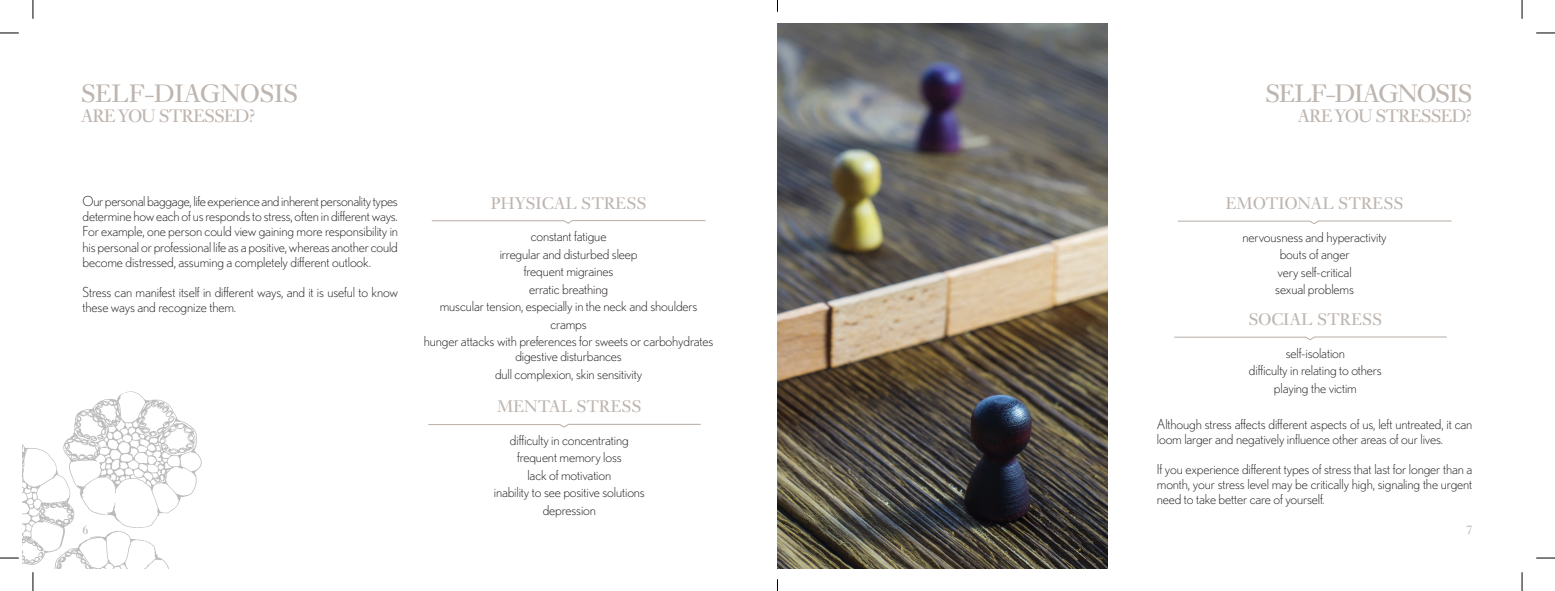
<style>
.page{position:relative;width:1555px;height:591px;background:#fff}
.page>*{position:absolute;margin:0;border:0;box-sizing:border-box;transform-origin:0 0}
.t1{font:26.25px "Ehrhardt";letter-spacing:-.01em;color:#beb5af}
.t2{font:26.25px "Ehrhardt";letter-spacing:-.04em;color:#beb5af}
.t3{font:18.75px "Ehrhardt";letter-spacing:-.04em;color:#beb5af}
.t4{font:17.5px "Ehrhardt";color:#beb5af}
.t5{font:300 13.75px/17.5px "Nobel";letter-spacing:-.01em;color:#231f20;text-align:center}
.t6{font:12.5px "Ehrhardt";color:#beb5af}
</style>
<div class="page">
<svg style="left:431px;top:220px;width:275px;height:4px"></svg>
<svg style="left:428px;top:423px;width:273px;height:5px"></svg>
<svg style="left:1177px;top:220px;width:275px;height:5px"></svg>
<svg style="left:1174px;top:336px;width:273px;height:5px"></svg>
<img style="left:777px;top:24px;width:330px;height:544px">
<svg style="left:0;top:32px;width:19px;height:2px"></svg>
<svg style="left:1536px;top:32px;width:18px;height:2px"></svg>
<svg style="left:1536px;top:557px;width:18px;height:1px"></svg>
<svg style="left:32px;top:0;width:2px;height:19px"></svg>
<svg style="left:0;top:391px;width:202px;height:199px"></svg>
<svg style="left:1521px;top:0;width:1px;height:19px"></svg>
<svg style="left:1521px;top:572px;width:1px;height:18px"></svg>
<h1 class="t1" style="left:81px;top:78px;width:219px">SELF-DIAGNOSIS</h1>
<h2 class="t3" style="left:81px;top:105px;width:176px">ARE YOU STRESSED?</h2>
<p class="t5" style="left:83px;top:194px;width:317px;line-height:15px;text-align:justify">Our personal baggage, life experience and inherent personality types determine how each of us responds to stress, often in different ways.<br>For example, one person could view gaining more responsibility in his personal or professional life as a positive, whereas another could become distressed, assuming a completely different outlook.</p>
<p class="t5" style="left:83px;top:284px;width:317px;line-height:15px;text-align:left">Stress can manifest itself in different ways, and it is useful to know these ways and recognize them.</p>
<p class="t4" style="left:490px;top:192px;width:157px">PHYSICAL STRESS</p>
<p class="t5" style="left:424px;top:227px;width:291px">constant fatigue<br>irregular and disturbed sleep<br>frequent migraines<br>erratic breathing<br>muscular tension, especially in the neck and shoulders cramps<br>hunger attacks with preferences for sweets or carbohydrates</p>
<p class="t5" style="left:495px;top:347px;width:149px">digestive disturbances<br>dull complexion, skin sensitivity</p>
<p class="t4" style="left:497px;top:396px;width:146px">MENTAL STRESS</p>
<p class="t5" style="left:493px;top:431px;width:153px">difficulty in concentrating frequent memory loss<br>lack of motivation<br>inability to see positive solutions depression</p>
<h1 class="t2" style="left:1264px;top:78px;width:209px">SELF-DIAGNOSIS</h1>
<h2 class="t3" style="left:1297px;top:105px;width:176px">ARE YOU STRESSED?</h2>
<p class="t4" style="left:1225px;top:193px;width:179px">EMOTIONAL STRESS</p>
<p class="t5" style="left:1242px;top:227px;width:146px">nervousness and hyperactivity bouts of anger<br>very self-critical<br>sexual problems</p>
<p class="t4" style="left:1248px;top:308px;width:135px">SOCIAL STRESS</p>
<p class="t5" style="left:1248px;top:343px;width:134px">self-isolation<br>difficulty in relating to others playing the victim</p>
<p class="t5" style="left:1156px;top:416px;width:317px;line-height:15px;text-align:left">Although stress affects different aspects of us, left untreated, it can loom larger and negatively influence other areas of our lives.</p>
<p class="t5" style="left:1156px;top:461px;width:317px;line-height:15px;text-align:justify">If you experience different types of stress that last for longer than a month, your stress level may be critically high, signaling the urgent need to take better care of yourself.</p>
<p class="t6" style="left:83px;top:522px;width:7px">6</p>
<p class="t6" style="left:1466px;top:522px;width:7px">7</p>
</div>
